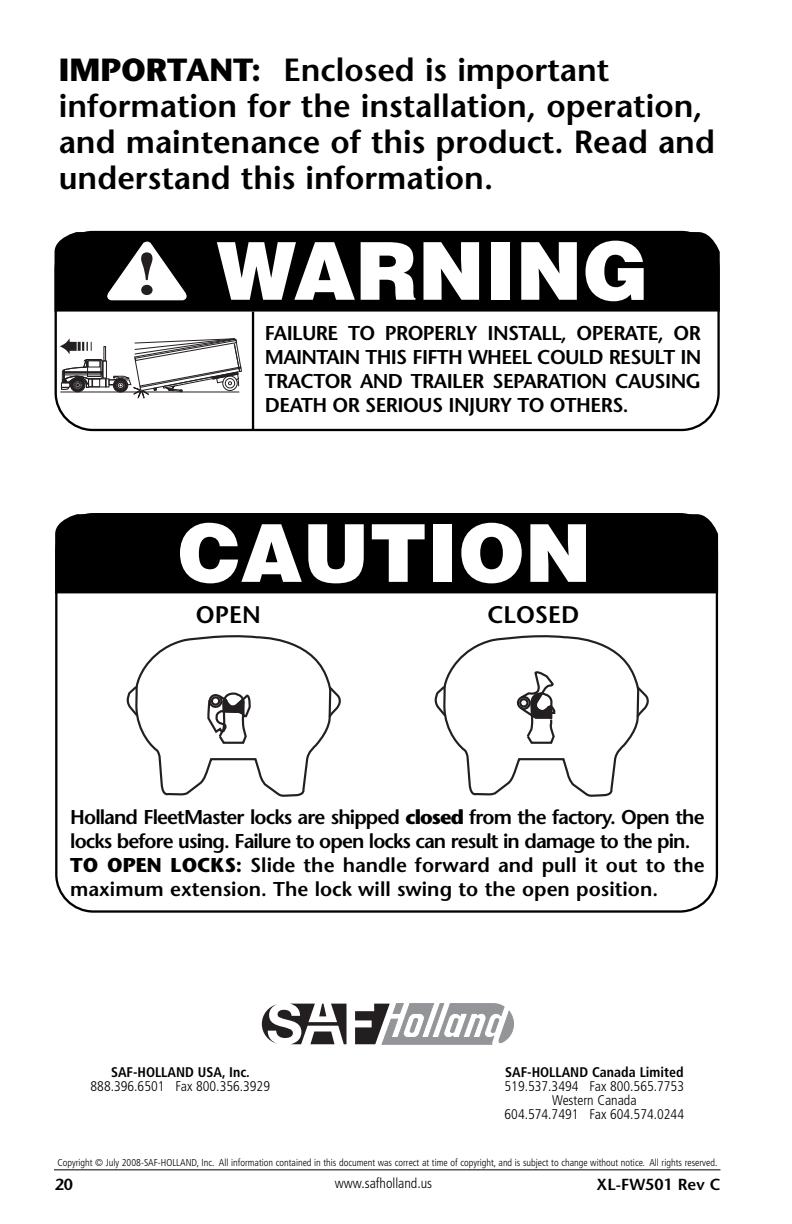
<style>
.page{position:relative;width:792px;height:1224px;background:#fff}
.page>*{position:absolute;margin:0;border:0;box-sizing:border-box;transform-origin:0 0}
.t1{font:900 80px "Helvetica";color:#fff}
.t2{font:600 32px/36px "Stone Sans";color:#000}
.t3{font:600 24px "Stone Sans";color:#000}
.t4{font:600 20px/24px "Stone Sans";letter-spacing:-.03em;color:#000;text-align:justify}
.t5{font:600 16px "Stone Sans";color:#000}
.t6{font:300 condensed 14px/14px "Frutiger";color:#000;text-align:center}
.t7{font:700 condensed 14px "Frutiger";color:#000}
.t8{font:300 condensed 10px "Frutiger";color:#000}
.s1{font-weight:700}
</style>
<div class="page">
<hr style="left:54px;top:1169px;width:666px;height:1px;background:#000">
<svg style="left:55px;top:231px;width:665px;height:200px"></svg>
<div style="left:55px;top:232px;width:665px;height:80px;background:#000"></div>
<hr style="left:252px;top:312px;width:2px;height:118px;background:#000">
<svg style="left:60px;top:338px;width:182px;height:61px"></svg>
<div style="left:74px;top:382px;width:7px;height:6px;border:1px solid #231f20;border-radius:50%"></div>
<svg style="left:55px;top:513px;width:663px;height:400px"></svg>
<div style="left:107px;top:238px;width:81px;height:65px;background:#000"></div>
<svg style="left:107px;top:241px;width:80px;height:60px"></svg>
<svg style="left:262px;top:1004px;width:85px;height:40px"></svg>
<svg style="left:355px;top:1003px;width:159px;height:42px"></svg>
<h2 class="t2" style="left:59px;top:55px;width:658px"><span class="s1">IMPORTANT:</span> Enclosed is important information for the installation, operation, and maintenance of this product. Read and understand this information.</h2>
<h1 class="t1" style="left:216px;top:225px;width:434px">WARNING</h1>
<p class="t4" style="left:265px;top:323px;width:438px">FAILURE TO PROPERLY INSTALL, OPERATE, OR MAINTAIN THIS FIFTH WHEEL COULD RESULT IN TRACTOR AND TRAILER SEPARATION CAUSING DEATH OR SERIOUS INJURY TO OTHERS.</p>
<h1 class="t1" style="left:178px;top:507px;width:415px">CAUTION</h1>
<p class="t3" style="left:196px;top:605px;width:66px">OPEN</p>
<p class="t3" style="left:488px;top:605px;width:93px">CLOSED</p>
<p class="t4" style="left:70px;top:807px;width:636px;text-align:left">Holland FleetMaster locks are shipped <span class="s1">closed</span> from the factory. Open the locks before using. Failure to open locks can result in damage to the pin.<br><span class="s1">TO OPEN LOCKS:</span> Slide the handle forward and pull it out to the maximum extension. The lock will swing to the open position.</p>
<p class="t7" style="left:111px;top:1066px;width:140px">SAF-HOLLAND USA, Inc.</p>
<p class="t7" style="left:505px;top:1066px;width:180px">SAF-HOLLAND Canada Limited</p>
<p class="t6" style="left:91px;top:1080px;width:181px">888.396.6501 Fax 800.356.3929</p>
<p class="t6" style="left:505px;top:1080px;width:181px">519.537.3494 Fax 800.565.7753<br>Western Canada<br>604.574.7491 Fax 604.574.0244</p>
<p class="t8" style="left:57px;top:1158px;width:662px">Copyright © July 2008-SAF-HOLLAND, Inc. All information contained in this document was correct at time of copyright, and is subject to change without notice. All rights reserved.</p>
<p class="t6" style="left:335px;top:1178px;width:99px">www.safholland.us</p>
<p class="t5" style="left:55px;top:1179px;width:20px">20</p>
<p class="t5" style="left:597px;top:1179px;width:125px">XL-FW501 Rev C</p>
</div>
